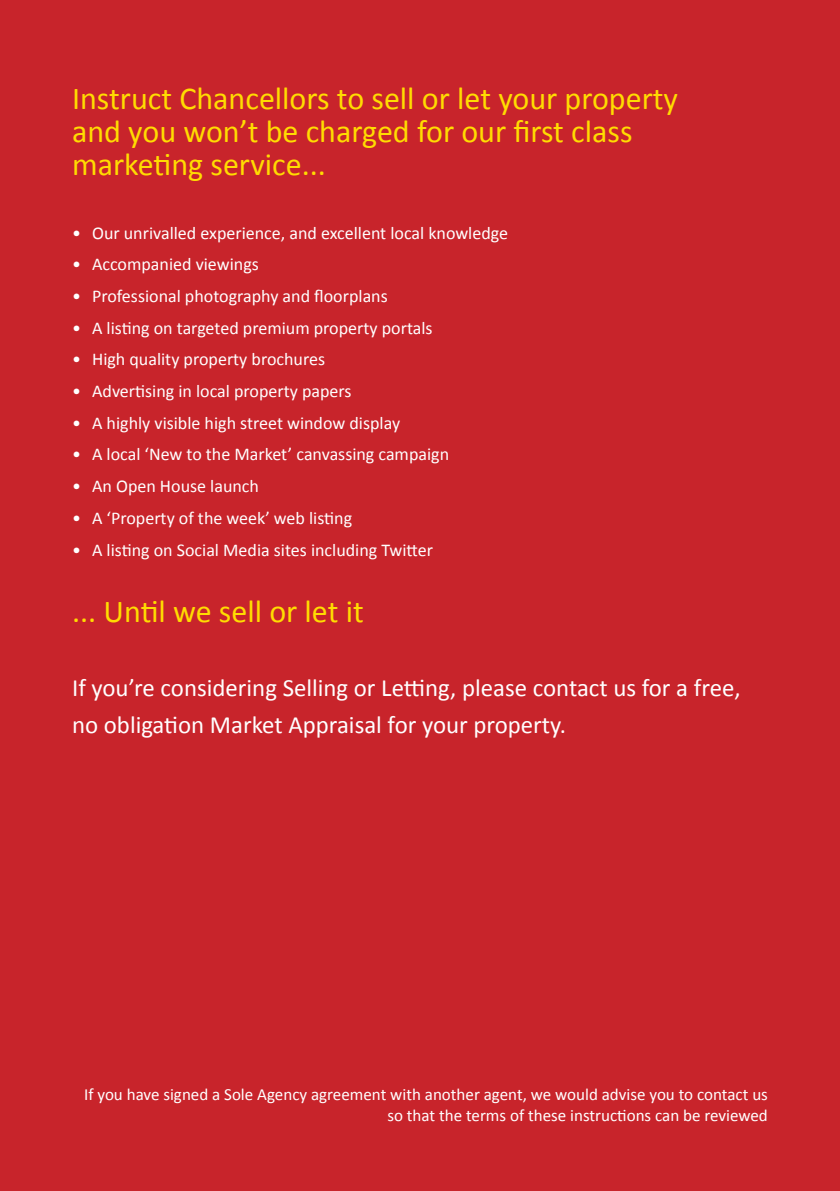
<style>
.page{position:relative;width:840px;height:1191px;background:#fff}
.page>*{position:absolute;margin:0;border:0;box-sizing:border-box;transform-origin:0 0}
.t1{font:32px/33px "Calibri";color:#ffdc01}
.t2{font:24.8px/37px "Calibri";color:#fff}
.t3{font:18px "Calibri";color:#fff}
.t4{font:17px/21px "Calibri";color:#fff;text-align:right}
</style>
<div class="page">
<div style="left:0;top:0;width:839px;height:1191px;background:#c8242b"></div>
<h1 class="t1" style="left:72px;top:80px;width:607px">Instruct Chancellors to sell or let your property and you won’t be charged for our first class marketing service...</h1>
<p class="t3" style="left:72px;top:222px;width:437px">• Our unrivalled experience, and excellent local knowledge</p>
<p class="t3" style="left:72px;top:253px;width:188px">• Accompanied viewings</p>
<p class="t3" style="left:72px;top:285px;width:317px">• Professional photography and floorplans</p>
<p class="t3" style="left:72px;top:317px;width:362px">• A listing on targeted premium property portals</p>
<p class="t3" style="left:72px;top:348px;width:254px">• High quality property brochures</p>
<p class="t3" style="left:72px;top:380px;width:281px">• Advertising in local property papers</p>
<p class="t3" style="left:72px;top:412px;width:329px">• A highly visible high street window display</p>
<p class="t3" style="left:72px;top:443px;width:378px">• A local ‘New to the Market’ canvassing campaign</p>
<p class="t3" style="left:72px;top:475px;width:188px">• An Open House launch</p>
<p class="t3" style="left:72px;top:506px;width:281px">• A ‘Property of the week’ web listing</p>
<p class="t3" style="left:72px;top:538px;width:362px">• A listing on Social Media sites including Twitter</p>
<h1 class="t1" style="left:72px;top:593px;width:293px">... Until we sell or let it</h1>
<h2 class="t2" style="left:72px;top:668px;width:669px">If you’re considering Selling or Letting, please contact us for a free, no obligation Market Appraisal for your property.</h2>
<p class="t4" style="left:84px;top:1083px;width:684px">If you have signed a Sole Agency agreement with another agent, we would advise you to contact us so that the terms of these instructions can be reviewed</p>
</div>
